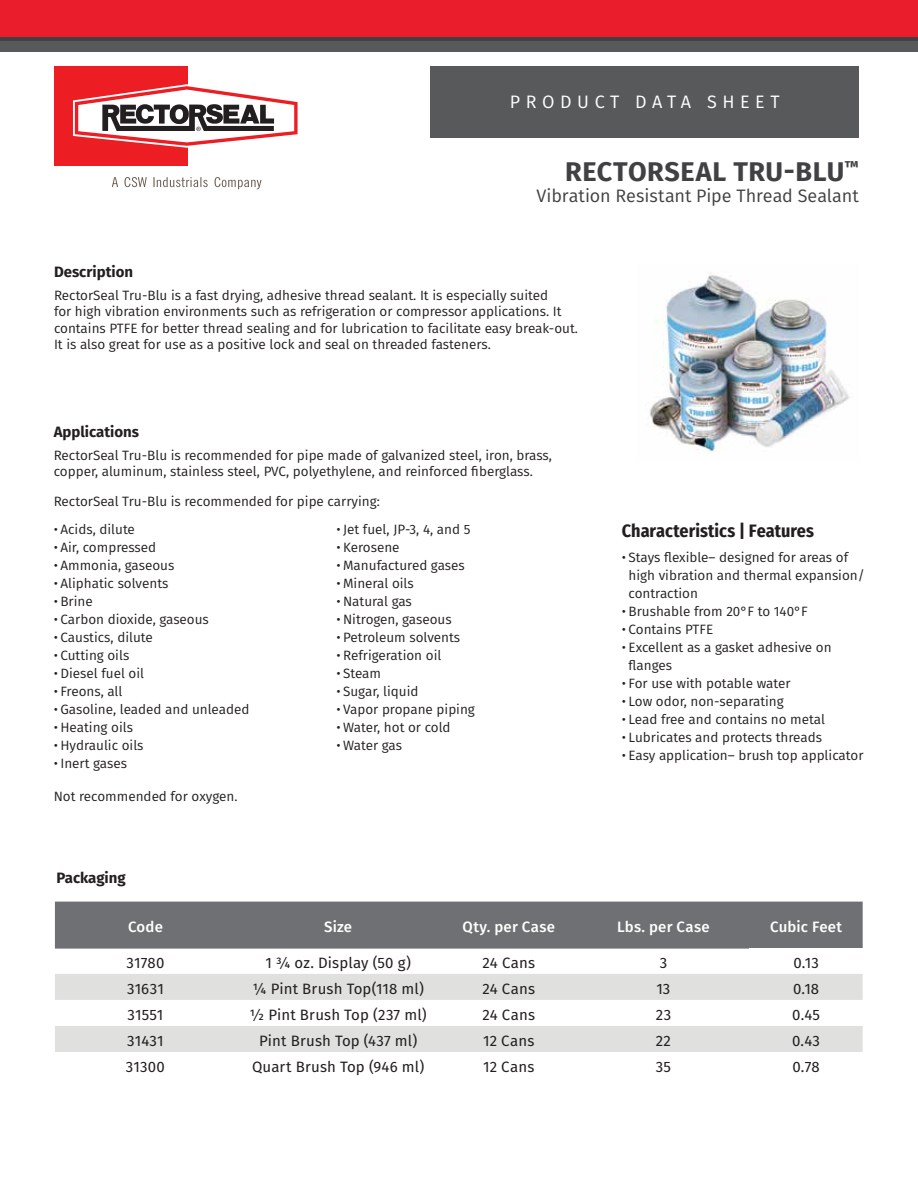
<style>
.page{position:relative;width:918px;height:1188px;background:#fff}
.page>*{position:absolute;margin:0;border:0;box-sizing:border-box;transform-origin:0 0}
.t1{font:700 27px "Fira Sans";letter-spacing:.02em;color:#414042}
.t2{font:18px "Fira Sans";letter-spacing:-.005em;color:#414042}
.t3{font:700 18px "Fira Sans Condensed";color:#231f20}
.t4{font:18px "Fira Sans";letter-spacing:.31em;color:#fff}
.t5{font:15px "Fira Sans";letter-spacing:.01em;color:#231f20}
.t6{font:500 15px "Fira Sans";letter-spacing:.01em;color:#fff}
.t7{font:700 15px "Fira Sans";color:#231f20}
.t8{font:13.5px/16.2px "Fira Sans";color:#231f20}
</style>
<div class="page">
<div style="left:431px;top:66px;width:428px;height:71px;background:#58595b"></div>
<div style="left:0;top:40px;width:918px;height:12px;background:#58595b"></div>
<div style="left:0;top:0;width:918px;height:40px;background:#ea1d2c"></div>
<hr style="left:0;top:38px;width:918px;height:3px;background:#414042">
<div style="left:54px;top:66px;width:133px;height:100px;background:#ed1d24"></div>
<svg style="left:73px;top:84px;width:225px;height:64px"></svg>
<svg style="left:112px;top:177px;width:150px;height:12px"></svg>
<img style="left:650px;top:273px;width:199px;height:180px">
<svg style="left:55px;top:974px;width:808px;height:78px;fill:#e0e0df"></svg>
<div style="left:55px;top:902px;width:808px;height:47px;background:#6f7073"></div>
<h2 class="t4" style="left:510px;top:88px;width:271px">PRODUCT DATA SHEET</h2>
<h1 class="t1" style="left:565px;top:149px;width:295px">RECTORSEAL TRU-BLU<sup>™</sup></h1>
<h2 class="t2" style="left:536px;top:182px;width:324px">Vibration Resistant Pipe Thread Sealant</h2>
<p class="t7" style="left:54px;top:259px;width:81px">Description</p>
<p class="t8" style="left:54px;top:287px;width:526px">RectorSeal Tru-Blu is a fast drying, adhesive thread sealant. It is especially suited<br>for high vibration environments such as refrigeration or compressor applications. It contains PTFE for better thread sealing and for lubrication to facilitate easy break-out.<br>It is also great for use as a positive lock and seal on threaded fasteners.</p>
<p class="t7" style="left:54px;top:419px;width:87px">Applications</p>
<p class="t8" style="left:54px;top:447px;width:500px">RectorSeal Tru-Blu is recommended for pipe made of galvanized steel, iron, brass, copper, aluminum, stainless steel, PVC, polyethylene, and reinforced fiberglass.</p>
<p class="t8" style="left:54px;top:493px;width:328px">RectorSeal Tru-Blu is recommended for pipe carrying:</p>
<p class="t8" style="left:54px;top:521px;width:83px">• Acids, dilute</p>
<p class="t8" style="left:54px;top:539px;width:104px">• Air, compressed</p>
<p class="t8" style="left:54px;top:557px;width:122px">• Ammonia, gaseous</p>
<p class="t8" style="left:54px;top:575px;width:116px">• Aliphatic solvents</p>
<p class="t8" style="left:54px;top:593px;width:41px">• Brine</p>
<p class="t8" style="left:54px;top:611px;width:157px">• Carbon dioxide, gaseous</p>
<p class="t8" style="left:54px;top:629px;width:101px">• Caustics, dilute</p>
<p class="t8" style="left:54px;top:647px;width:77px">• Cutting oils</p>
<p class="t8" style="left:54px;top:665px;width:92px">• Diesel fuel oil</p>
<p class="t8" style="left:54px;top:683px;width:70px">• Freons, all</p>
<p class="t8" style="left:54px;top:701px;width:197px">• Gasoline, leaded and unleaded</p>
<p class="t8" style="left:54px;top:719px;width:81px">• Heating oils</p>
<p class="t8" style="left:54px;top:737px;width:91px">• Hydraulic oils</p>
<p class="t8" style="left:54px;top:755px;width:75px">• Inert gases</p>
<p class="t8" style="left:336px;top:521px;width:136px">• Jet fuel, JP-3, 4, and 5</p>
<p class="t8" style="left:336px;top:539px;width:65px">• Kerosene</p>
<p class="t8" style="left:336px;top:557px;width:130px">• Manufactured gases</p>
<p class="t8" style="left:336px;top:575px;width:79px">• Mineral oils</p>
<p class="t8" style="left:336px;top:593px;width:77px">• Natural gas</p>
<p class="t8" style="left:336px;top:611px;width:117px">• Nitrogen, gaseous</p>
<p class="t8" style="left:336px;top:629px;width:125px">• Petroleum solvents</p>
<p class="t8" style="left:336px;top:647px;width:106px">• Refrigeration oil</p>
<p class="t8" style="left:336px;top:665px;width:46px">• Steam</p>
<p class="t8" style="left:336px;top:683px;width:84px">• Sugar, liquid</p>
<p class="t8" style="left:336px;top:701px;width:140px">• Vapor propane piping</p>
<p class="t8" style="left:336px;top:719px;width:116px">• Water, hot or cold</p>
<p class="t8" style="left:336px;top:737px;width:67px">• Water gas</p>
<p class="t8" style="left:54px;top:788px;width:185px">Not recommended for oxygen.</p>
<p class="t7" style="left:57px;top:866px;width:71px">Packaging</p>
<h2 class="t3" style="left:622px;top:516px;width:194px">Characteristics | Features</h2>
<p class="t8" style="left:629px;top:548px;width:238px;line-height:18px;text-indent:-7px">• Stays flexible– designed for areas of high vibration and thermal expansion/ contraction</p>
<p class="t8" style="left:622px;top:603px;width:188px">• Brushable from 20°F to 140°F</p>
<p class="t8" style="left:622px;top:621px;width:93px">• Contains PTFE</p>
<p class="t8" style="left:629px;top:638px;width:205px;line-height:18px;text-indent:-7px">• Excellent as a gasket adhesive on flanges</p>
<p class="t8" style="left:622px;top:675px;width:170px">• For use with potable water</p>
<p class="t8" style="left:622px;top:693px;width:164px">• Low odor, non-separating</p>
<p class="t8" style="left:622px;top:711px;width:205px">• Lead free and contains no metal</p>
<p class="t8" style="left:622px;top:729px;width:202px">• Lubricates and protects threads</p>
<p class="t8" style="left:622px;top:747px;width:243px">• Easy application– brush top applicator</p>
<p class="t6" style="left:128px;top:915px;width:36px">Code</p>
<p class="t6" style="left:324px;top:915px;width:29px">Size</p>
<p class="t6" style="left:463px;top:915px;width:94px">Qty. per Case</p>
<p class="t6" style="left:617px;top:915px;width:94px">Lbs. per Case</p>
<p class="t6" style="left:770px;top:915px;width:73px">Cubic Feet</p>
<p class="t5" style="left:127px;top:951px;width:39px">31780</p>
<p class="t5" style="left:265px;top:951px;width:147px">1 3/4 oz. Display (50 g)</p>
<p class="t5" style="left:483px;top:951px;width:54px">24 Cans</p>
<p class="t5" style="left:660px;top:951px;width:9px">3</p>
<p class="t5" style="left:793px;top:951px;width:27px">0.13</p>
<p class="t5" style="left:127px;top:977px;width:38px">31631</p>
<p class="t5" style="left:252px;top:977px;width:173px">1/4 Pint Brush Top(118 ml)</p>
<p class="t5" style="left:483px;top:977px;width:54px">24 Cans</p>
<p class="t5" style="left:656px;top:977px;width:16px">13</p>
<p class="t5" style="left:793px;top:977px;width:28px">0.18</p>
<p class="t5" style="left:128px;top:1003px;width:37px">31551</p>
<p class="t5" style="left:250px;top:1003px;width:179px">1/2 Pint Brush Top (237 ml)</p>
<p class="t5" style="left:483px;top:1003px;width:54px">24 Cans</p>
<p class="t5" style="left:656px;top:1003px;width:17px">23</p>
<p class="t5" style="left:792px;top:1003px;width:29px">0.45</p>
<p class="t5" style="left:127px;top:1029px;width:38px">31431</p>
<p class="t5" style="left:259px;top:1029px;width:160px">Pint Brush Top (437 ml)</p>
<p class="t5" style="left:483px;top:1029px;width:53px">12 Cans</p>
<p class="t5" style="left:656px;top:1029px;width:17px">22</p>
<p class="t5" style="left:792px;top:1029px;width:29px">0.43</p>
<p class="t5" style="left:126px;top:1055px;width:40px">31300</p>
<p class="t5" style="left:252px;top:1055px;width:174px">Quart Brush Top (946 ml)</p>
<p class="t5" style="left:483px;top:1055px;width:53px">12 Cans</p>
<p class="t5" style="left:656px;top:1055px;width:17px">35</p>
<p class="t5" style="left:792px;top:1055px;width:29px">0.78</p>
</div>
